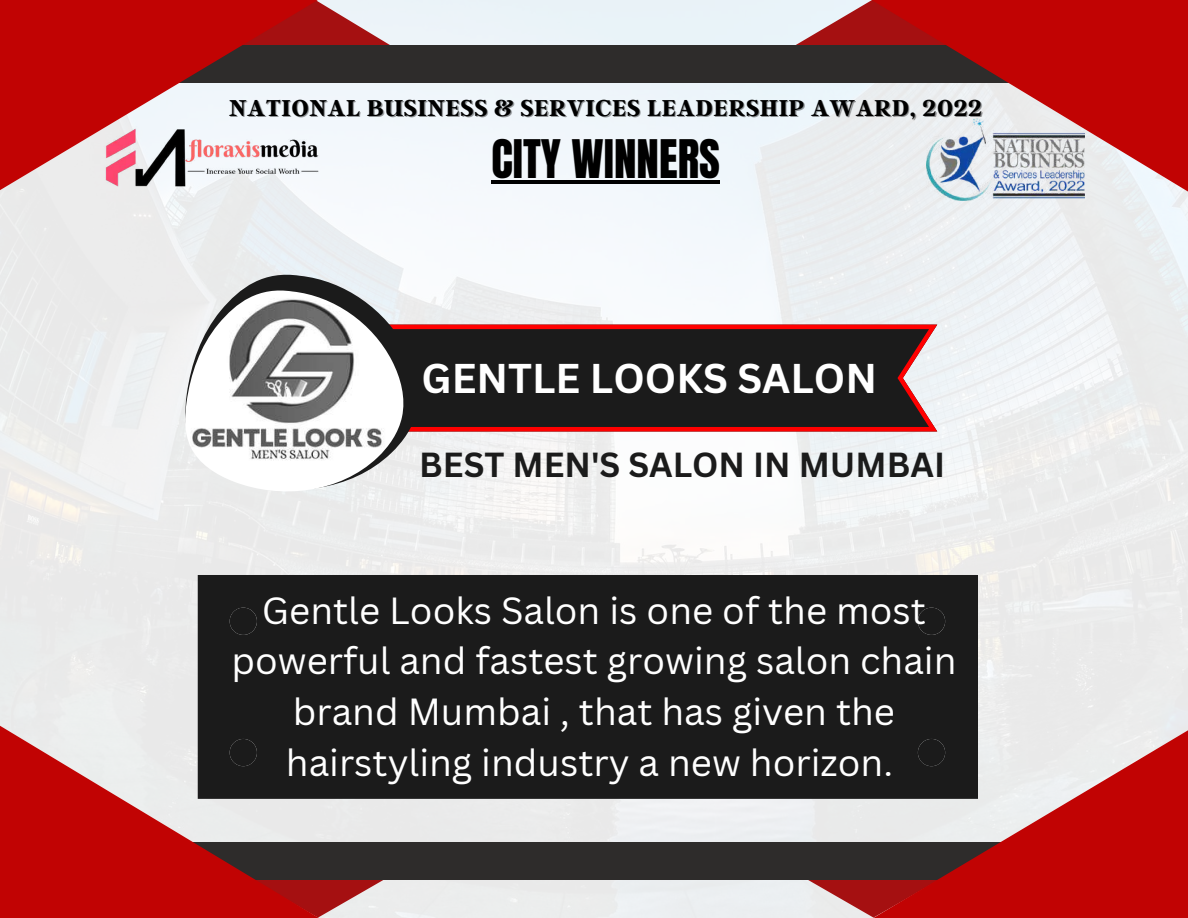
<style>
.page{position:relative;width:1188px;height:918px;background:#fff}
.page>*{position:absolute;margin:0;border:0;box-sizing:border-box;transform-origin:0 0}
.t1{font:45.15px "Anton";color:#000}
.t2{font:700 40.5px "Canva Sans";color:#fff}
.t3{font:36.75px/50.7px "Canva Sans";color:#fff;text-align:center}
.t4{font:700 33.9px "Canva Sans";color:#1b1b1b}
.t5{font:700 25.65px "Argent CF";letter-spacing:.02em;color:#000}
</style>
<div class="page">
<img style="left:0;top:0;width:1188px;height:918px">
<svg style="left:795px;top:0;width:76px;height:45px"></svg>
<svg style="left:318px;top:0;width:76px;height:46px"></svg>
<div style="left:0;top:46px;width:1188px;height:37px;background:#2e2c2b"></div>
<svg style="left:0;top:0;width:318px;height:223px;fill:#c10303"></svg>
<svg style="left:327px;top:879px;width:69px;height:39px"></svg>
<svg style="left:795px;top:879px;width:78px;height:39px"></svg>
<div style="left:0;top:842px;width:1188px;height:37px;background:#2e2c2b"></div>
<svg style="left:0;top:695px;width:327px;height:223px;fill:#c10303"></svg>
<svg style="left:871px;top:0;width:317px;height:223px;fill:#c10303"></svg>
<svg style="left:422px;top:325px;width:515px;height:106px"></svg>
<svg style="left:184px;top:270px;width:238px;height:229px;fill:#e9ebec"></svg>
<img style="left:184px;top:286px;width:222px;height:214px">
<div style="left:198px;top:575px;width:780px;height:224px;background:#1b1b1b"></div>
<div style="left:230px;top:608px;width:27px;height:27px;background:#1b1b1b;border-radius:50%"></div>
<div style="left:918px;top:608px;width:27px;height:27px;background:#1b1b1b;border-radius:50%"></div>
<div style="left:230px;top:739px;width:27px;height:27px;background:#1b1b1b;border-radius:50%"></div>
<svg style="left:873px;top:685px;width:315px;height:233px"></svg>
<hr style="left:491px;top:180px;width:229px;height:4px;background:#000">
<img style="left:104px;top:123px;width:226px;height:66px">
<img style="left:926px;top:119px;width:159px;height:82px">
<p class="t5" style="left:229px;top:91px;width:755px">NATIONAL BUSINESS &amp; SERVICES LEADERSHIP AWARD, 2022</p>
<p class="t1" style="left:491px;top:126px;width:230px">CITY WINNERS</p>
<p class="t2" style="left:422px;top:349px;width:457px">GENTLE LOOKS SALON</p>
<p class="t4" style="left:419px;top:441px;width:527px">BEST MEN'S SALON IN MUMBAI</p>
<p class="t3" style="left:231px;top:584px;width:727px">Gentle Looks Salon is one of the most powerful and fastest growing salon chain brand Mumbai , that has given the hairstyling industry a new horizon.</p>
</div>
